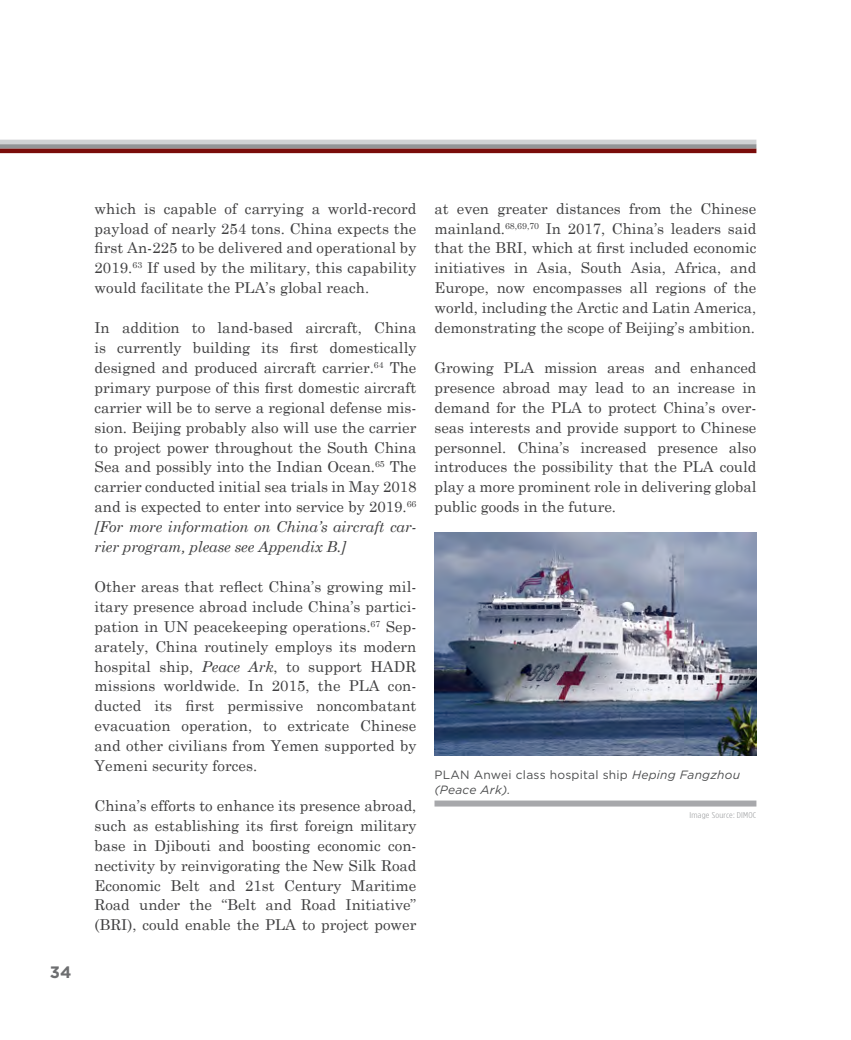
<style>
.page{position:relative;width:851px;height:1040px;background:#fff}
.page>*{position:absolute;margin:0;border:0;box-sizing:border-box;transform-origin:0 0}
.t1{font:700 16.5px "Gotham HTF";color:#6d6e70}
.Body{font:15px/19.8px "Century Schoolbook";color:#404041;text-align:justify}
.t2{font:12px/15px "Gotham HTF";letter-spacing:.02em;color:#4c4d4e}
.Image_Source{font:300 condensed 8.4px "Gotham HTF";letter-spacing:.02em;color:#939597;scale:1.25 1}
.s1{font-style:italic}
</style>
<div class="page">
<div style="left:0;top:144px;width:756px;height:5px;background:#939597"></div>
<hr style="left:0;top:149px;width:756px;height:4px;background:#7a0c0a">
<hr style="left:0;top:140px;width:756px;height:4px;background:#d0d2d4">
<img style="left:434px;top:533px;width:322px;height:222px">
<div style="left:434px;top:800px;width:322px;height:6px;background:#a7a8ab"></div>
<p class="t1" style="left:50px;top:962px;width:23px">34</p>
<p class="Body" style="left:94px;top:198px;width:323px">which is capable of carrying a world-record payload of nearly 254 tons. China expects the first An-225 to be delivered and operational by 2019.<sup>63</sup> If used by the military, this capability would facilitate the PLA’s global reach.</p>
<p class="Body" style="left:94px;top:317px;width:323px">In addition to land-based aircraft, China is currently building its first domestically designed and produced aircraft carrier.<sup>64</sup> The primary purpose of this first domestic aircraft carrier will be to serve a regional defense mis&shy;sion. Beijing probably also will use the carrier to project power throughout the South China Sea and possibly into the Indian Ocean.<sup>65</sup> The carrier conducted initial sea trials in May 2018 and is expected to enter into service by 2019.<sup>66 </sup><span class="s1">[For more information on China’s aircraft car&shy;rier program, please see Appendix B.]</span></p>
<p class="Body" style="left:94px;top:576px;width:323px">Other areas that reflect China’s growing mil&shy;itary presence abroad include China’s partici&shy;pation in UN peacekeeping operations.<sup>67</sup> Sep&shy;arately, China routinely employs its modern hospital ship, <span class="s1">Peace Ark</span>, to support HADR missions worldwide. In 2015, the PLA con&shy;ducted its first permissive noncombatant evacuation operation, to extricate Chinese and other civilians from Yemen supported by Yemeni security forces.</p>
<p class="Body" style="left:95px;top:795px;width:323px">China’s efforts to enhance its presence abroad, such as establishing its first foreign military base in Djibouti and boosting economic con&shy;nectivity by reinvigorating the New Silk Road Economic Belt and 21st Century Maritime Road under the “Belt and Road Initiative” (BRI), could enable the PLA to project power</p>
<p class="Body" style="left:434px;top:198px;width:323px">at even greater distances from the Chinese mainland.<sup>68,69,70</sup> In 2017, China’s leaders said that the BRI, which at first included economic initiatives in Asia, South Asia, Africa, and Europe, now encompasses all regions of the world, including the Arctic and Latin America, demonstrating the scope of Beijing’s ambition.</p>
<p class="Body" style="left:434px;top:357px;width:323px">Growing PLA mission areas and enhanced presence abroad may lead to an increase in demand for the PLA to protect China’s over&shy;seas interests and provide support to Chinese personnel. China’s increased presence also introduces the possibility that the PLA could play a more prominent role in delivering global public goods in the future.</p>
<p class="t2" style="left:434px;top:766px;width:307px">PLAN Anwei class hospital ship <span class="s1">Heping Fangzhou (Peace Ark).</span></p>
<p class="Image_Source" style="left:689px;top:811px;width:55px">Image Source: DIMOC</p>
</div>
